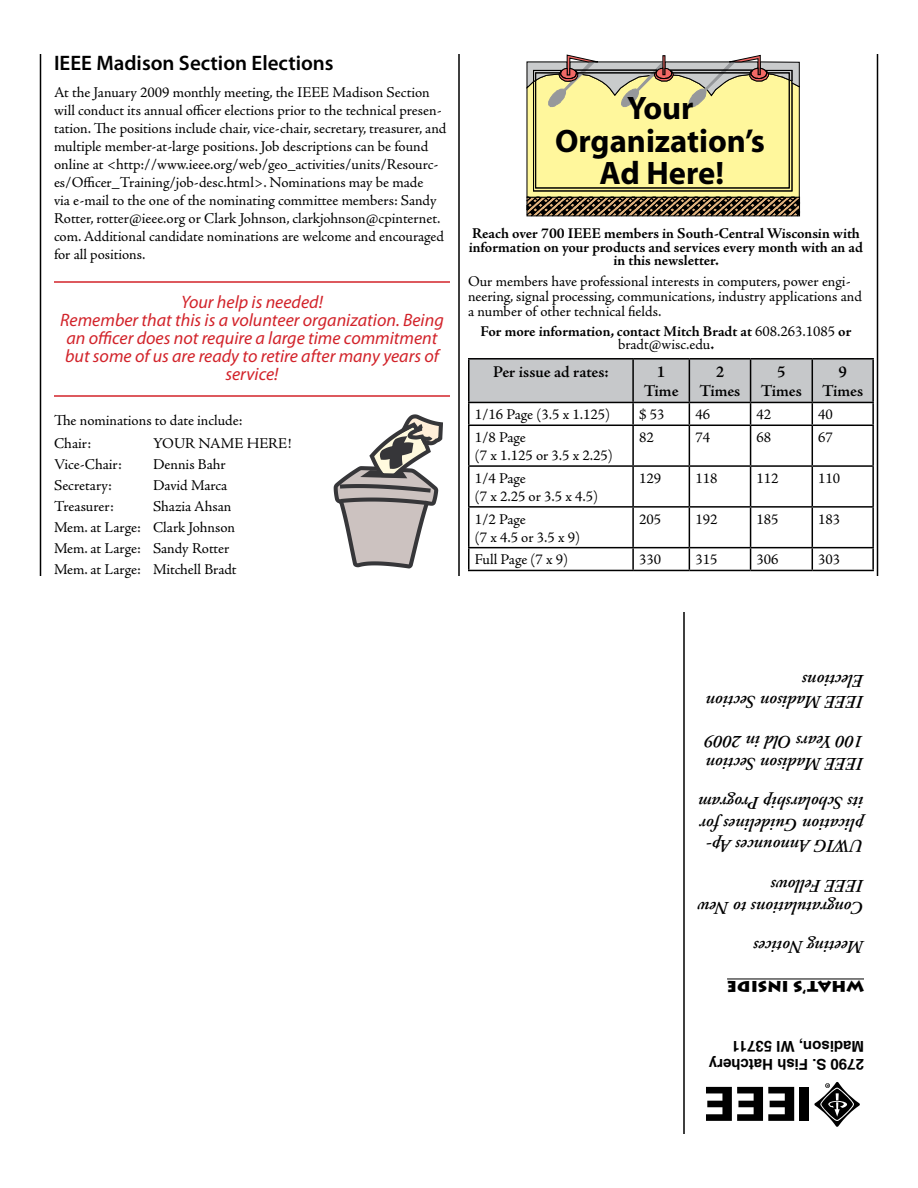
<style>
.page{position:relative;width:918px;height:1188px;background:#fff}
.page>*{position:absolute;margin:0;border:0;box-sizing:border-box;transform-origin:0 0}
.t1{font:700 32.7px/32.7px "Myriad";color:#000;text-align:center}
.t2{font:600 21px "Myriad Pro";color:#000}
.t3{font:italic 600 18px/21.6px "Adobe Garamond Pro";color:#000}
.t4{font:italic 18px/18px "Myriad Pro";color:#d2232a;text-align:center}
.t5{font:900 18px "Lithos Pro";color:#000}
.t6{font:600 16.5px/19.8px "Adobe Jenson Pro";letter-spacing:-.005em;color:#000;text-align:center}
.t7{font:15px/18px "Adobe Jenson Pro";letter-spacing:-.005em;color:#000}
.t8{font:700 15px/13.5px "Adobe Jenson Pro";letter-spacing:-.005em;color:#000;text-align:center}
.t9{font:700 15px/18px "Helvetica";color:#000}
.s1{font-weight:400}
</style>
<div class="page">
<div style="left:799px;top:1087px;width:10px;height:34px;background:#000"></div>
<svg style="left:706px;top:1087px;width:88px;height:34px"></svg>
<svg style="left:814px;top:1082px;width:46px;height:45px"></svg>
<hr style="left:727px;top:979px;width:137px;height:1px;background:#000">
<hr style="left:683px;top:612px;width:2px;height:522px;background:#000">
<hr style="left:54px;top:281px;width:396px;height:2px;background:#d2232a">
<hr style="left:54px;top:395px;width:396px;height:2px;background:#d2232a">
<svg style="left:333px;top:414px;width:110px;height:155px"></svg>
<hr style="left:458px;top:54px;width:2px;height:522px;background:#000">
<hr style="left:40px;top:54px;width:1px;height:522px;background:#000">
<hr style="left:877px;top:54px;width:1px;height:522px;background:#000">
<svg style="left:526px;top:54px;width:274px;height:163px;background:#d1c98a"></svg>
<hr style="left:468px;top:358px;width:165px;height:2px;background:#000">
<hr style="left:468px;top:360px;width:2px;height:42px;background:#000">
<hr style="left:633px;top:358px;width:56px;height:2px;background:#000">
<hr style="left:689px;top:358px;width:62px;height:2px;background:#000">
<hr style="left:751px;top:358px;width:61px;height:2px;background:#000">
<hr style="left:812px;top:358px;width:62px;height:2px;background:#000">
<hr style="left:872px;top:360px;width:2px;height:42px;background:#000">
<hr style="left:468px;top:402px;width:165px;height:1px;background:#000">
<hr style="left:468px;top:403px;width:2px;height:22px;background:#000">
<hr style="left:812px;top:402px;width:62px;height:1px;background:#000">
<svg style="left:469px;top:359px;width:404px;height:66px"></svg>
<hr style="left:872px;top:403px;width:2px;height:22px;background:#000">
<hr style="left:468px;top:425px;width:165px;height:1px;background:#000">
<hr style="left:468px;top:426px;width:2px;height:39px;background:#000">
<hr style="left:633px;top:425px;width:56px;height:1px;background:#000">
<hr style="left:632px;top:426px;width:2px;height:39px;background:#000">
<hr style="left:689px;top:425px;width:62px;height:1px;background:#000">
<hr style="left:689px;top:426px;width:1px;height:39px;background:#000">
<hr style="left:751px;top:425px;width:61px;height:1px;background:#000">
<hr style="left:750px;top:426px;width:1px;height:39px;background:#000">
<hr style="left:812px;top:425px;width:62px;height:1px;background:#000">
<hr style="left:812px;top:426px;width:1px;height:39px;background:#000">
<hr style="left:872px;top:426px;width:2px;height:39px;background:#000">
<hr style="left:468px;top:465px;width:165px;height:2px;background:#000">
<hr style="left:468px;top:467px;width:2px;height:39px;background:#000">
<hr style="left:633px;top:465px;width:56px;height:2px;background:#000">
<hr style="left:632px;top:467px;width:2px;height:39px;background:#000">
<hr style="left:689px;top:465px;width:62px;height:2px;background:#000">
<hr style="left:689px;top:467px;width:1px;height:39px;background:#000">
<hr style="left:751px;top:465px;width:61px;height:2px;background:#000">
<hr style="left:750px;top:467px;width:1px;height:39px;background:#000">
<hr style="left:812px;top:465px;width:62px;height:2px;background:#000">
<hr style="left:812px;top:467px;width:1px;height:39px;background:#000">
<hr style="left:872px;top:467px;width:2px;height:39px;background:#000">
<hr style="left:468px;top:506px;width:165px;height:2px;background:#000">
<hr style="left:468px;top:508px;width:2px;height:39px;background:#000">
<hr style="left:633px;top:506px;width:56px;height:2px;background:#000">
<hr style="left:632px;top:508px;width:2px;height:39px;background:#000">
<hr style="left:689px;top:506px;width:62px;height:2px;background:#000">
<hr style="left:689px;top:508px;width:1px;height:39px;background:#000">
<hr style="left:751px;top:506px;width:61px;height:2px;background:#000">
<hr style="left:750px;top:508px;width:1px;height:39px;background:#000">
<hr style="left:812px;top:506px;width:62px;height:2px;background:#000">
<hr style="left:812px;top:508px;width:1px;height:39px;background:#000">
<hr style="left:872px;top:508px;width:2px;height:39px;background:#000">
<hr style="left:468px;top:547px;width:165px;height:1px;background:#000">
<hr style="left:468px;top:548px;width:2px;height:22px;background:#000">
<hr style="left:633px;top:547px;width:56px;height:1px;background:#000">
<hr style="left:632px;top:548px;width:2px;height:22px;background:#000">
<hr style="left:689px;top:547px;width:62px;height:1px;background:#000">
<svg style="left:689px;top:548px;width:1px;height:22px"></svg>
<hr style="left:751px;top:547px;width:61px;height:1px;background:#000">
<svg style="left:750px;top:548px;width:1px;height:22px"></svg>
<hr style="left:812px;top:547px;width:62px;height:1px;background:#000">
<svg style="left:812px;top:548px;width:1px;height:22px"></svg>
<hr style="left:872px;top:548px;width:2px;height:22px;background:#000">
<hr style="left:468px;top:570px;width:165px;height:1px;background:#000">
<hr style="left:633px;top:570px;width:56px;height:1px;background:#000">
<hr style="left:689px;top:570px;width:62px;height:1px;background:#000">
<hr style="left:751px;top:570px;width:61px;height:1px;background:#000">
<hr style="left:812px;top:570px;width:62px;height:1px;background:#000">
<h2 class="t2" style="left:54px;top:49px;width:281px">IEEE Madison Section Elections</h2>
<p class="t7" style="left:54px;top:83px;width:394px">At the January 2009 monthly meeting, the IEEE Madison Section will conduct its annual officer elections prior to the technical presen&shy;tation. The positions include chair, vice-chair, secretary, treasurer, and multiple member-at-large positions. Job descriptions can be found online at &lt;http://www.ieee.org/web/geo_activities/units/Resourc&shy;es/Officer_Training/job-desc.html&gt;. Nominations may be made<br>via e-mail to the one of the nominating committee members: Sandy Rotter, rotter@ieee.org or Clark Johnson, clarkjohnson@cpinternet. com. Additional candidate nominations are welcome and encouraged for all positions.</p>
<p class="t4" style="left:60px;top:293px;width:385px">Your help is needed!<br>Remember that this is a volunteer organization. Being an officer does not require a large time commitment but some of us are ready to retire after many years of service!</p>
<p class="t7" style="left:54px;top:410px;width:190px;line-height:22.5px">The nominations to date include:<br>Chair:</p>
<p class="t7" style="left:153px;top:434px;width:140px">YOUR NAME HERE!</p>
<p class="t7" style="left:54px;top:455px;width:69px">Vice-Chair:</p>
<p class="t7" style="left:153px;top:455px;width:74px">Dennis Bahr</p>
<p class="t7" style="left:54px;top:476px;width:59px">Secretary:</p>
<p class="t7" style="left:153px;top:476px;width:76px">David Marca</p>
<p class="t7" style="left:54px;top:497px;width:61px">Treasurer:</p>
<p class="t7" style="left:54px;top:496px;width:184px;line-height:21px;text-indent:99px">Shazia Ahsan<br>Mem. at Large: Clark Johnson<br>Mem. at Large: Sandy Rotter<br>Mem. at Large: Mitchell Bradt</p>
<h1 class="t1" style="left:555px;top:93px;width:211px">Your<br>Organization’s<br>Ad Here!</h1>
<p class="t8" style="left:469px;top:227px;width:396px">Reach over 700 IEEE members in South-Central Wisconsin with information on your products and services every month with an ad in this newsletter.</p>
<p class="t7" style="left:468px;top:274px;width:395px;line-height:15px">Our members have professional interests in computers, power engi&shy;neering, signal processing, communications, industry applications and a number of other technical fields.</p>
<p class="t8" style="left:480px;top:324px;width:373px">For more information, contact Mitch Bradt at <span class="s1">608.263.1085</span> or <span class="s1">bradt@wisc.edu</span>.</p>
<p class="t6" style="left:493px;top:362px;width:117px">Per issue ad rates:</p>
<p class="t6" style="left:644px;top:362px;width:36px">1<br>Time</p>
<p class="t6" style="left:700px;top:362px;width:42px">2<br>Times</p>
<p class="t6" style="left:761px;top:362px;width:42px">5<br>Times</p>
<p class="t6" style="left:822px;top:362px;width:42px">9<br>Times</p>
<p class="t7" style="left:475px;top:406px;width:137px">1/16 Page (3.5 x 1.125)</p>
<p class="t7" style="left:639px;top:406px;width:27px">$ 53</p>
<p class="t7" style="left:695px;top:406px;width:16px">46</p>
<p class="t7" style="left:757px;top:406px;width:16px">42</p>
<p class="t7" style="left:818px;top:406px;width:16px">40</p>
<p class="t7" style="left:475px;top:429px;width:140px">1/8 Page<br>(7 x 1.125 or 3.5 x 2.25)</p>
<p class="t7" style="left:639px;top:429px;width:16px">82</p>
<p class="t7" style="left:695px;top:429px;width:16px">74</p>
<p class="t7" style="left:757px;top:429px;width:16px">68</p>
<p class="t7" style="left:818px;top:429px;width:16px">67</p>
<p class="t7" style="left:475px;top:469px;width:125px">1/4 Page<br>(7 x 2.25 or 3.5 x 4.5)</p>
<p class="t7" style="left:639px;top:469px;width:24px">129</p>
<p class="t7" style="left:695px;top:469px;width:24px">118</p>
<p class="t7" style="left:757px;top:469px;width:24px">112</p>
<p class="t7" style="left:818px;top:469px;width:24px">110</p>
<p class="t7" style="left:475px;top:510px;width:107px">1/2 Page<br>(7 x 4.5 or 3.5 x 9)</p>
<p class="t7" style="left:639px;top:510px;width:24px">205</p>
<p class="t7" style="left:695px;top:510px;width:24px">192</p>
<p class="t7" style="left:757px;top:510px;width:24px">185</p>
<p class="t7" style="left:818px;top:510px;width:24px">183</p>
<p class="t7" style="left:475px;top:551px;width:95px">Full Page (7 x 9)</p>
<p class="t7" style="left:639px;top:551px;width:24px">330</p>
<p class="t7" style="left:695px;top:551px;width:24px">315</p>
<p class="t7" style="left:757px;top:551px;width:24px">306</p>
<p class="t7" style="left:818px;top:551px;width:24px">303</p>
<p class="t3" style="left:864px;top:712px;width:159px;rotate:-180deg">IEEE Madison Section<br>Elections</p>
<p class="t3" style="left:864px;top:773px;width:160px;rotate:-180deg">IEEE Madison Section<br>100 Years Old in 2009</p>
<p class="t3" style="left:864px;top:856px;width:167px;rotate:-180deg">UWIG Announces Ap&shy;plication Guidelines for its Scholarship Program</p>
<p class="t3" style="left:864px;top:917px;width:168px;rotate:-180deg">Congratulations to New<br>IEEE Fellows</p>
<p class="t3" style="left:864px;top:957px;width:112px;rotate:-180deg">Meeting Notices</p>
<p class="t5" style="left:864px;top:998px;width:138px;rotate:-180deg">What’s Insi de</p>
<p class="t9" style="left:864px;top:1073px;width:157px;rotate:-180deg">2790 S. Fish Hatchery<br>Madison, WI 53711</p>
</div>
